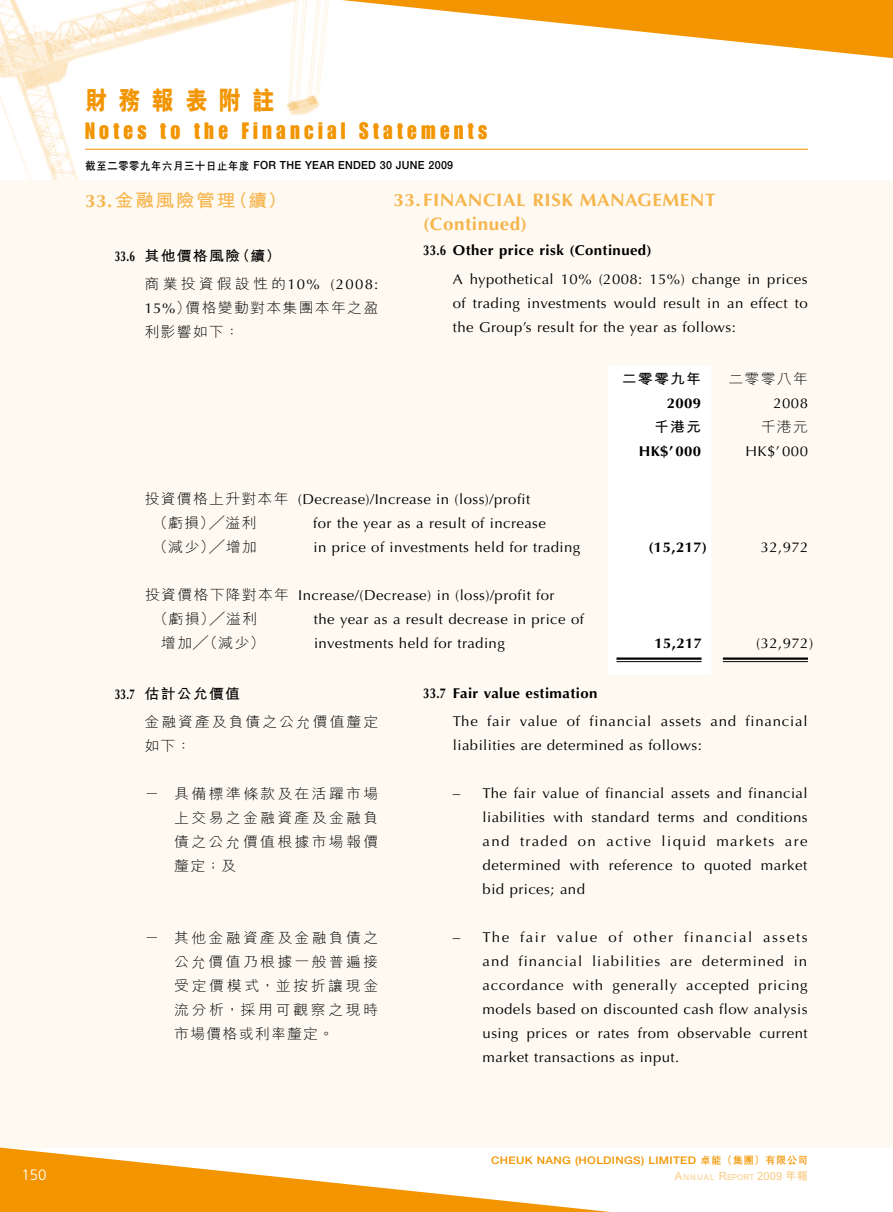
<style>
.page{position:relative;width:893px;height:1212px;background:#fff}
.page>*{position:absolute;margin:0;border:0;box-sizing:border-box;transform-origin:0 0}
.t1{font:800 26.25px "M Hei HK";letter-spacing:.5em;color:#f29500;scale:.85 1}
.t2{font:23.25px "Impact LT Std";letter-spacing:.2em;color:#f29500;scale:.92 1}
.t3{font:700 18px/24px "Optima LT Std";letter-spacing:.03em;color:#f6b54d;scale:1.05 1}
.t4{font:700 18px "M Hei HK";letter-spacing:.08em;color:#f6b54d;scale:1.05 1}
.t5{font:300 15px "Frutiger LT Std";color:#fff}
.t6{font:14.25px/24px "Optima LT Std";letter-spacing:.03em;color:#000;text-align:justify;scale:1.05 1}
.t7{font:300 14.25px/24px "M Hei HK";letter-spacing:.15em;color:#000;text-align:justify;scale:1.05 1}
.t8{font:14.25px/24px "Optima LT Std";letter-spacing:.05em;color:#000;scale:1.05 1}
.t9{font:700 14.25px "Optima LT Std";letter-spacing:.03em;color:#000;scale:.8 1}
.t10{font:700 14.25px "Optima LT Std";letter-spacing:.03em;color:#000;scale:1.05 1}
.t11{font:300 14.25px/28.2px "M Hei HK";letter-spacing:.125em;color:#000;scale:1.05 1}
.t12{font:300 14.25px/24px "M Hei HK";letter-spacing:.08em;color:#000;scale:1.05 1}
.t13{font:700 14.25px "M Hei HK";letter-spacing:.08em;color:#000;scale:1.05 1}
.t14{font:500 11.25px "Helvetica Neue LT Std";letter-spacing:.03em;color:#000;scale:.95 1}
.t15{font:500 10.5px "Helvetica Neue LT Std";letter-spacing:.03em;color:#f29500;scale:1.1 1}
.t16{font:700 7.8px "M Hei HK";color:#f9ca80}
.s1{font-family:"C Hei 2 HK";font-weight:700}
.s2{font-family:"M Hei HK";font-weight:300}
.s3{font-family:"Optima LT Std"}
.s4{font-family:"Optima LT Std";font-weight:400}
.s5{font-family:"Optima LT Std";font-weight:700}
.s6{font-weight:700}
.s7{font-size:11.25px}
</style>
<div class="page">
<img style="left:0;top:0;width:405px;height:181px">
<div style="left:0;top:181px;width:893px;height:967px;background:#fefaf2"></div>
<svg style="left:0;top:1147px;width:610px;height:65px"></svg>
<hr style="left:85px;top:149px;width:723px;height:1px;background:#f29500">
<svg style="left:342px;top:0;width:551px;height:58px"></svg>
<div style="left:608px;top:366px;width:102px;height:309px;background:#fff"></div>
<hr style="left:616px;top:657px;width:85px;height:3px;background:#000">
<hr style="left:616px;top:661px;width:85px;height:1px;background:#000">
<hr style="left:723px;top:657px;width:85px;height:3px;background:#000">
<hr style="left:723px;top:661px;width:85px;height:1px;background:#000">
<p class="t5" style="left:22px;top:1166px;width:27px">150</p>
<h1 class="t1" style="left:85px;top:83px;width:225px">財務報表附註</h1>
<h2 class="t2" style="left:85px;top:117px;width:439px">Notes to the Financial Statements</h2>
<p class="t14" style="left:85px;top:158px;width:389px"><span class="s1">截至二零零九年六月三十日止年度</span> FOR THE YEAR ENDED 30 JUNE 2009</p>
<p class="t3" style="left:423px;top:188px;width:279px;text-indent:-30px">33.FI NANCIAL RISK MANAGEMENT (Continued)</p>
<p class="t9" style="left:423px;top:242px;width:287px">33.6 Other price risk (Continued)</p>
<p class="t6" style="left:453px;top:267px;width:339px">A hypothetical 10% (2008: 15%) change in prices of trading investments would result in an effect to the Group’s result for the year as follows:</p>
<p class="t13" style="left:622px;top:368px;width:77px">二零零九年</p>
<p class="t7" style="left:728px;top:366px;width:77px">二零零八年</p>
<p class="t10" style="left:667px;top:394px;width:34px">2009</p>
<p class="t6" style="left:773px;top:391px;width:34px">2008</p>
<p class="t13" style="left:654px;top:416px;width:46px">千港元</p>
<p class="t7" style="left:761px;top:414px;width:46px">千港元</p>
<p class="t10" style="left:639px;top:442px;width:61px">HK$’ 000</p>
<p class="t6" style="left:745px;top:439px;width:61px">HK$’ 000</p>
<p class="t6" style="left:145px;top:487px;width:369px"><span class="s2">投資價格上升對本年</span> (Decrease)/Increase in (loss)/profit</p>
<p class="t7" style="left:153px;top:510px;width:100px">（虧損）╱溢利</p>
<p class="t6" style="left:313px;top:511px;width:223px">for the year as a result of increase</p>
<p class="t7" style="left:153px;top:534px;width:100px">（減少）╱增加</p>
<p class="t6" style="left:313px;top:535px;width:256px">in price of investments held for trading</p>
<p class="t10" style="left:648px;top:538px;width:57px">(15,217)</p>
<p class="t6" style="left:761px;top:535px;width:47px">32,972</p>
<p class="t6" style="left:145px;top:583px;width:391px"><span class="s2">投資價格下降對本年</span> Increase/(Decrease) in (loss)/profit for</p>
<p class="t7" style="left:153px;top:606px;width:100px">（虧損）╱溢利</p>
<p class="t6" style="left:314px;top:607px;width:259px">the year as a result decrease in price of</p>
<p class="t7" style="left:161px;top:630px;width:100px">增加╱（減少）</p>
<p class="t6" style="left:314px;top:631px;width:183px">investments held for trading</p>
<p class="t10" style="left:654px;top:634px;width:47px">15,217</p>
<p class="t6" style="left:756px;top:631px;width:56px">(32,972)</p>
<p class="t9" style="left:423px;top:685px;width:219px">33.7 Fair value estimation</p>
<p class="t8" style="left:453px;top:709px;width:339px">The fair value of financial assets and financial liabilities are determined as follows:</p>
<p class="t6" style="left:483px;top:781px;width:311px;text-indent:-30px">– The fair value of financial assets and financial liabilities with standard terms and conditions and traded on active liquid markets are determined with reference to quoted market bid prices; and</p>
<p class="t6" style="left:483px;top:925px;width:311px;text-indent:-30px">– The fair value of other financial assets and financial liabilities are determined in accordance with generally accepted pricing models based on discounted cash flow analysis using prices or rates from observable current market transactions as input.</p>
<p class="t4" style="left:85px;top:188px;width:194px"><span class="s3">33.</span>金融風險管理（續）</p>
<p class="t13" style="left:115px;top:245px;width:160px"><span class="s3">33.6</span> 其他價格風險（續）</p>
<p class="t6" style="left:145px;top:272px;width:224px"><span class="s2">商業投資假設性的</span>10% (2008:</p>
<p class="t12" style="left:144px;top:295px;width:224px"><span class="s4">15%</span>）價格變動對本集團本年之盈利影響如下：</p>
<p class="t11" style="left:145px;top:679px;width:224px;text-indent:-30px"><span class="s5">33.7</span> <span class="s6">估計公允價值<br></span>金融資產及負債之公允價值釐定</p>
<p class="t7" style="left:145px;top:733px;width:46px">如下：</p>
<p class="t7" style="left:174px;top:781px;width:196px;text-indent:-30px">－ 具備標準條款及在活躍市場上交易之金融資產及金融負債之公允價值根據市場報價釐定；及</p>
<p class="t7" style="left:174px;top:925px;width:196px;text-indent:-30px">－ 其他金融資產及金融負債之公允價值乃根據一般普遍接受定價模式，並按折讓現金流分析，採用可觀察之現時市場價格或利率釐定。</p>
<p class="t15" style="left:491px;top:1154px;width:290px">CHEUK NANG (HOLDINGS) LIMITED <span class="s1">卓能（集團）有限公司</span></p>
<p class="t16" style="left:675px;top:1171px;width:135px"><span class="s7">A</span>N N UAL <span class="s7">R</span>EPORT <span class="s7">2009 年報</span></p>
</div>
